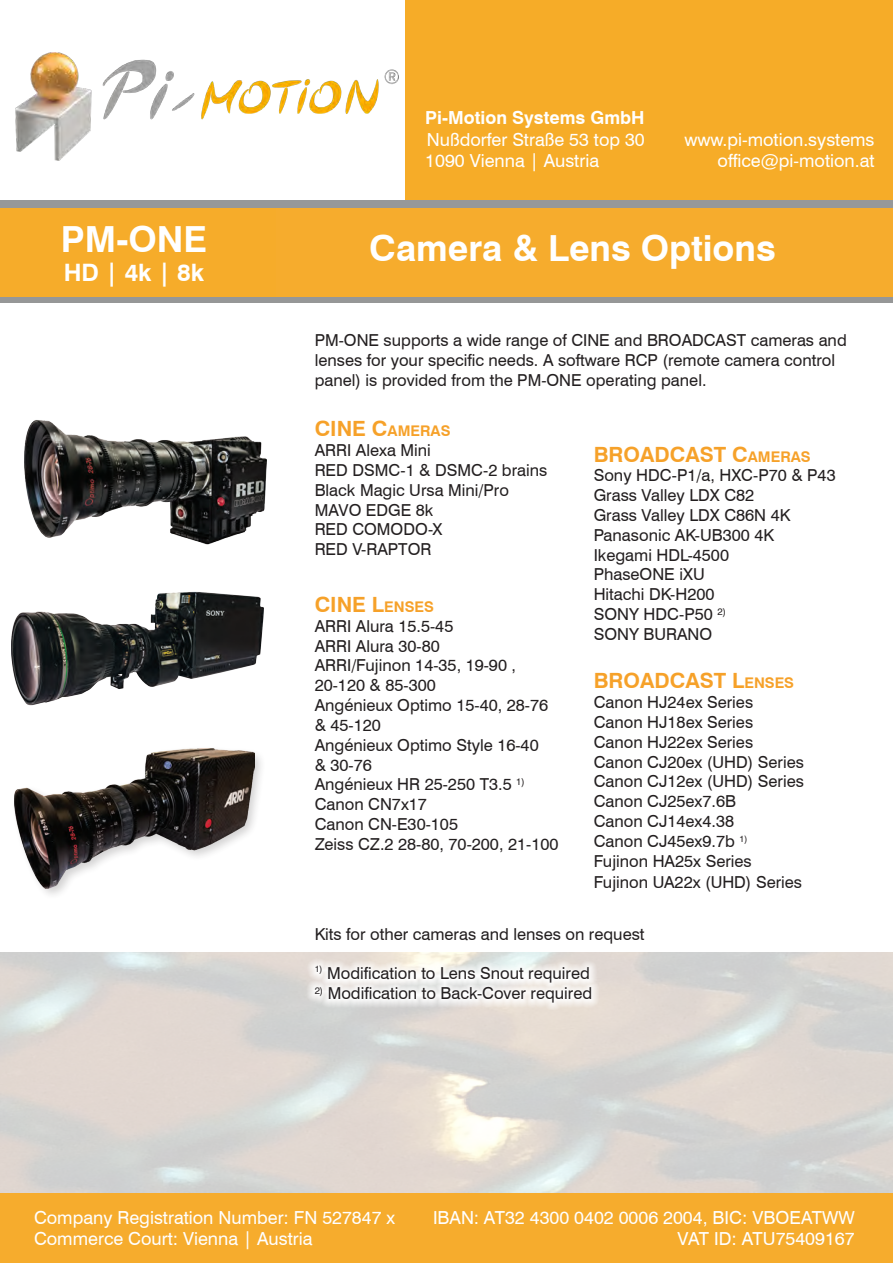
<style>
.page{position:relative;width:893px;height:1263px;background:#fff}
.page>*{position:absolute;margin:0;border:0;box-sizing:border-box;transform-origin:0 0}
.t1{font:700 36px "Swiss 721 BT";color:#fff}
.t2{font:700 24px "Swiss 721 BT";color:#fff}
.t3{font:700 21px "Swiss 721 BT";color:#f6a129}
.t4{font:18px "Swiss 721 BT";color:#fff}
.t5{font:700 18px "Swiss 721 BT";color:#fff}
.t6{font:16.5px/19.8px "Swiss 721 BT";color:#231f20}
.t7{font:700 14.7px "Swiss 721 BT";color:#f6a129}
.t8{font:9px "Swiss 721 BT";color:#231f20}
.s1{font-size:21px}
.s2{font-size:14.7px}
</style>
<div class="page">
<img style="left:16px;top:52px;width:383px;height:108px">
<div style="left:405px;top:0;width:488px;height:200px;background:#f6ac28"></div>
<div style="left:0;top:200px;width:893px;height:9px;background:#969899"></div>
<div style="left:0;top:1193px;width:893px;height:70px;background:#f6ac2d"></div>
<div style="left:0;top:209px;width:276px;height:89px;background:#f6ac2a"></div>
<div style="left:276px;top:209px;width:617px;height:89px;background:#f6ac2d"></div>
<div style="left:0;top:298px;width:893px;height:5px;background:#969797"></div>
<img style="left:25px;top:420px;width:241px;height:125px">
<img style="left:11px;top:591px;width:252px;height:115px">
<div style="left:11px;top:745px;width:256px;height:156px;background:#231f20;opacity:.2"></div>
<img style="left:15px;top:748px;width:239px;height:141px">
<h1 class="t1" style="left:61px;top:217px;width:148px">PM-ONE</h1>
<h2 class="t2" style="left:64px;top:258px;width:142px">HD | 4k | 8k</h2>
<p class="t5" style="left:425px;top:107px;width:221px">Pi-Motion Systems GmbH</p>
<p class="t4" style="left:427px;top:128px;width:220px">Nußdorfer Straße 53 top 30</p>
<p class="t4" style="left:684px;top:128px;width:192px">www.pi-motion.systems</p>
<p class="t4" style="left:425px;top:150px;width:175px">1090 Vienna | Austria</p>
<p class="t4" style="left:717px;top:150px;width:158px">office@pi-motion.at</p>
<h1 class="t1" style="left:369px;top:226px;width:408px">Camera &amp; Lens Options</h1>
<p class="t6" style="left:315px;top:330px;width:534px">PM-ONE supports a wide range of CINE and BROADCAST cameras and lenses for your specific needs. A software RCP (remote camera control panel) is provided from the PM-ONE operating panel.</p>
<p class="t7" style="left:315px;top:422px;width:136px"><span class="s1">CI NE C</span>AME RAS</p>
<p class="t6" style="left:315px;top:440px;width:234px">ARRI Alexa Mini<br>RED DSMC-1 &amp; DSMC-2 brains<br>Black Magic Ursa Mini/Pro<br>MAVO EDGE 8k<br>RED COMODO-X<br>RED V-RAPTOR</p>
<p class="t3" style="left:594px;top:441px;width:217px">BROADCAST C<span class="s2">AME RAS</span></p>
<p class="t6" style="left:594px;top:465px;width:244px">Sony HDC-P1/a, HXC-P70 &amp; P43<br>Grass Valley LDX C82<br>Grass Valley LDX C86N 4K<br>Panasonic AK-UB300 4K<br>Ikegami HDL-4500<br>PhaseONE iXU<br>Hitachi DK-H200<br>SONY HDC-P50 <sup>2)<br></sup>SONY BURANO</p>
<p class="t3" style="left:594px;top:668px;width:162px">BROADCAST L<span class="s2">ENSES</span></p>
<p class="t6" style="left:594px;top:692px;width:212px">Canon HJ24ex Series<br>Canon HJ18ex Series<br>Canon HJ22ex Series<br>Canon CJ20ex (UHD) Series<br>Canon CJ12ex (UHD) Series<br>Canon CJ25ex7.6B<br>Canon CJ14ex4.38<br>Canon CJ45ex9.7b <sup>1)<br></sup>Fujinon HA25x Series</p>
<p class="t6" style="left:594px;top:872px;width:210px">Fujinon UA22x (UHD) Series</p>
<p class="t6" style="left:315px;top:924px;width:331px">Kits for other cameras and lenses on request</p>
<p class="t8" style="left:315px;top:963px;width:9px">1)</p>
<p class="t6" style="left:327px;top:963px;width:264px">Modification to Lens Snout required</p>
<p class="t6" style="left:315px;top:983px;width:279px"><sup>2)</sup> Modification to Back-Cover required</p>
<p class="t3" style="left:315px;top:592px;width:81px">CINE L<span class="s2">ENSES</span></p>
<p class="t6" style="left:315px;top:616px;width:245px">ARRI Alura 15.5-45<br>ARRI Alura 30-80<br>ARRI/Fujinon 14-35, 19-90 ,<br>20-120 &amp; 85-300<br>Angénieux Optimo 15-40, 28-76 &amp; 45-120<br>Angénieux Optimo Style 16-40<br>&amp; 30-76<br>Angénieux HR 25-250 T3.5 <sup>1)<br></sup>Canon CN7x17<br>Canon CN-E30-105<br>Zeiss CZ.2 28-80, 70-200, 21-100</p>
<p class="t4" style="left:34px;top:1206px;width:363px">Company Registration Number: FN 527847 x</p>
<p class="t4" style="left:433px;top:1206px;width:423px">IBAN: AT32 4300 0402 0006 2004, BIC: VBOEATWW</p>
<p class="t4" style="left:34px;top:1228px;width:280px">Commerce Court: Vienna | Austria</p>
<p class="t4" style="left:677px;top:1228px;width:179px">VAT ID: ATU75409167</p>
</div>
